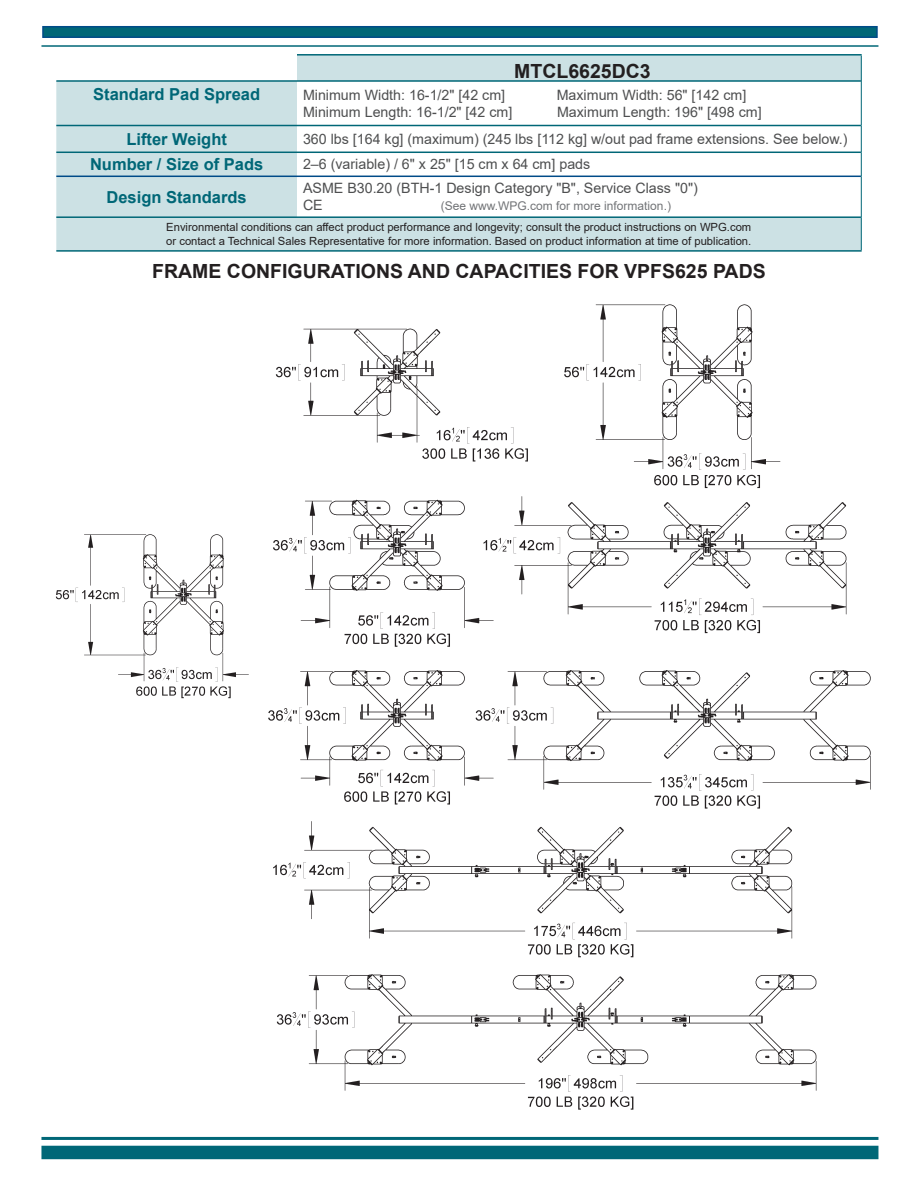
<style>
.page{position:relative;width:918px;height:1188px;background:#fff}
.page>*{position:absolute;margin:0;border:0;box-sizing:border-box;transform-origin:0 0}
.t1{font:700 19.5px "Arial";color:#231f20}
.t2{font:700 16.5px "Arial";color:#006777}
.t3{font:14.25px "Arial";color:#4e4f50}
.t4{font:12px "Arial";color:#727477}
.t5{font:11.25px "Arial";color:#231f20}
</style>
<div class="page">
<div style="left:42px;top:26px;width:836px;height:12px;background:#006777;border:2px solid #004b88"></div>
<hr style="left:41px;top:45px;width:837px;height:2px;background:#006777">
<div style="left:41px;top:1146px;width:837px;height:13px;background:#006777"></div>
<hr style="left:41px;top:1137px;width:837px;height:3px;background:#006777">
<svg style="left:56px;top:56px;width:805px;height:194px"></svg>
<hr style="left:56px;top:176px;width:241px;height:1px;background:#004b88">
<hr style="left:297px;top:176px;width:564px;height:1px;background:#004b88">
<hr style="left:297px;top:54px;width:565px;height:2px;background:#006777">
<hr style="left:56px;top:250px;width:241px;height:2px;background:#006777">
<hr style="left:297px;top:250px;width:565px;height:2px;background:#006777">
<hr style="left:56px;top:80px;width:241px;height:2px;background:#006777">
<hr style="left:297px;top:80px;width:564px;height:2px;background:#006777">
<hr style="left:56px;top:125px;width:241px;height:1px;background:#006777">
<hr style="left:297px;top:125px;width:564px;height:1px;background:#006777">
<hr style="left:56px;top:152px;width:241px;height:1px;background:#006777">
<hr style="left:297px;top:152px;width:564px;height:1px;background:#006777">
<hr style="left:56px;top:216px;width:241px;height:2px;background:#006777">
<hr style="left:297px;top:216px;width:564px;height:2px;background:#006777">
<svg style="left:861px;top:56px;width:1px;height:25px"></svg>
<hr style="left:861px;top:81px;width:1px;height:45px;background:#006777">
<svg style="left:861px;top:126px;width:1px;height:50px"></svg>
<hr style="left:861px;top:176px;width:1px;height:41px;background:#006777">
<hr style="left:861px;top:217px;width:1px;height:33px;background:#006777">
<img style="left:268px;top:304px;width:603px;height:806px">
<img style="left:56px;top:534px;width:193px;height:165px">
<p class="t1" style="left:514px;top:57px;width:138px">MTCL6625DC3</p>
<p class="t2" style="left:93px;top:83px;width:168px">Standard Pad Spread</p>
<p class="t3" style="left:303px;top:85px;width:204px">Minimum Width: 16-1/2" [42 cm]</p>
<p class="t3" style="left:557px;top:85px;width:191px">Maximum Width: 56" [142 cm]</p>
<p class="t3" style="left:303px;top:102px;width:211px">Minimum Length: 16-1/2" [42 cm]</p>
<p class="t3" style="left:557px;top:102px;width:206px">Maximum Length: 196" [498 cm]</p>
<p class="t2" style="left:126px;top:127px;width:102px">Lifter Weight</p>
<p class="t3" style="left:303px;top:129px;width:546px">360 lbs [164 kg] (maximum) (245 lbs [112 kg] w/out pad frame extensions. See below.)</p>
<p class="t2" style="left:90px;top:153px;width:175px">Number / Size of Pads</p>
<p class="t3" style="left:303px;top:155px;width:289px">2–6 (variable) / 6" x 25" [15 cm x 64 cm] pads</p>
<p class="t2" style="left:107px;top:185px;width:142px">Design Standards</p>
<p class="t3" style="left:303px;top:178px;width:396px">ASME B30.20 (BTH-1 Design Category "B", Service Class "0")</p>
<p class="t3" style="left:303px;top:195px;width:21px">CE</p>
<p class="t4" style="left:441px;top:197px;width:232px">(See www.WPG.com for more information.)</p>
<p class="t5" style="left:166px;top:220px;width:587px">Environmental conditions can affect product performance and longevity; consult the product instructions on WPG.com</p>
<p class="t5" style="left:166px;top:233px;width:587px">or contact a Technical Sales Representative for more information. Based on product information at time of publication.</p>
<p class="t1" style="left:152px;top:258px;width:615px">FRAME CONFIGURATIONS AND CAPACITIES FOR VPFS625 PADS</p>
</div>
